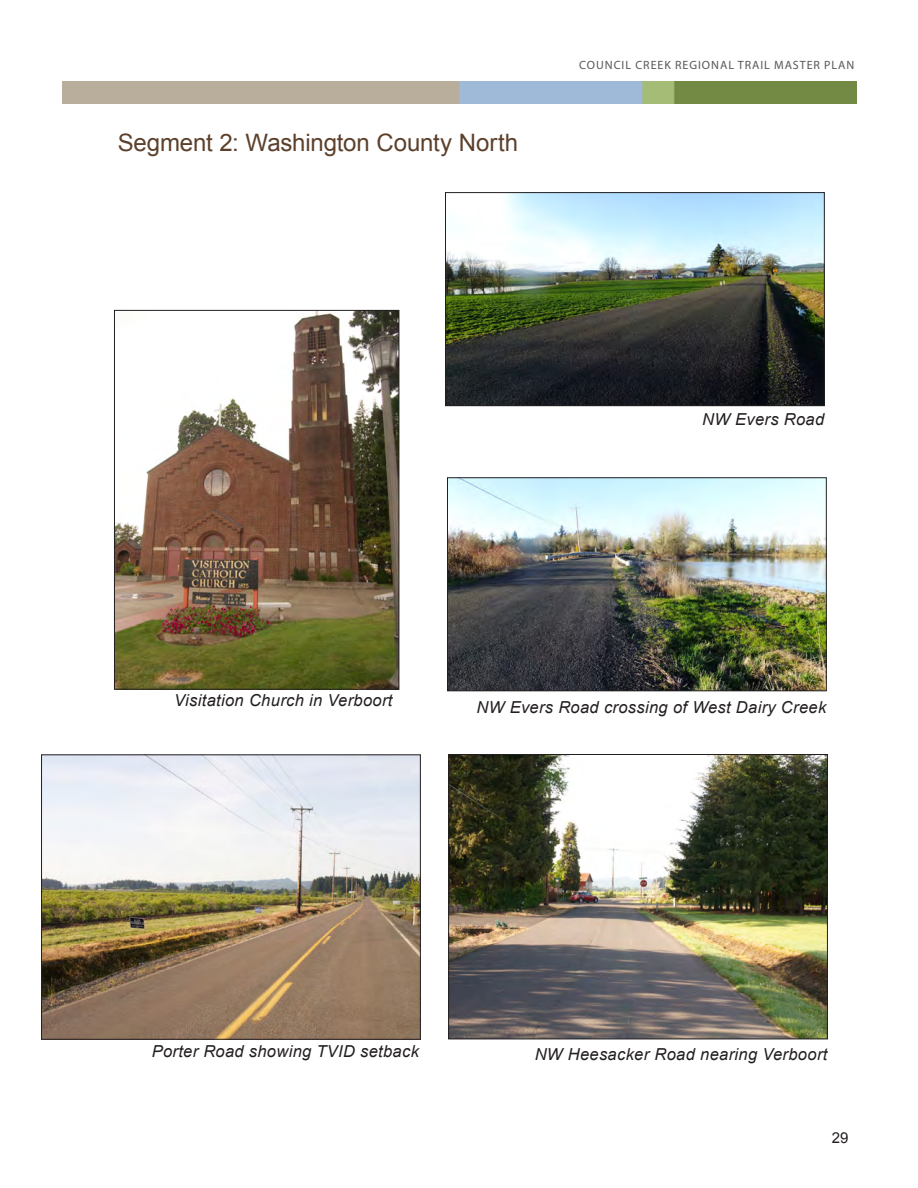
<style>
.page{position:relative;width:918px;height:1188px;background:#fff}
.page>*{position:absolute;margin:0;border:0;box-sizing:border-box;transform-origin:0 0}
.Heading_2_not_in_TOC{font:24px "Arial";letter-spacing:-.005em;color:#5c402b}
.Captions{font:italic 16.5px "Arial";letter-spacing:.02em;color:#231f20}
.t1{font:15px "Arial";color:#231f20}
.t2{font:12px "Myriad Pro";letter-spacing:.08em;color:#57585a}
</style>
<div class="page">
<img style="left:63px;top:82px;width:793px;height:22px">
<img style="left:116px;top:312px;width:281px;height:376px">
<div style="left:114px;top:310px;width:285px;height:380px;border:1px solid #231f20"></div>
<img style="left:449px;top:479px;width:376px;height:210px">
<div style="left:447px;top:477px;width:380px;height:214px;border:1px solid #231f20"></div>
<img style="left:447px;top:195px;width:375px;height:209px">
<div style="left:445px;top:193px;width:379px;height:213px;border:1px solid #231f20"></div>
<img style="left:451px;top:756px;width:374px;height:281px">
<div style="left:449px;top:754px;width:378px;height:285px;border:1px solid #231f20"></div>
<img style="left:43px;top:756px;width:376px;height:282px">
<div style="left:41px;top:754px;width:380px;height:286px;border:1px solid #231f20"></div>
<p class="Heading_2_not_in_TOC" style="left:118px;top:127px;width:402px">Segment 2: Washington County North</p>
<p class="t2" style="left:579px;top:58px;width:277px">COUNCIL CREEK REGIONAL TRAIL MASTER PLAN</p>
<p class="Captions" style="left:702px;top:408px;width:124px">NW Evers Road</p>
<p class="Captions" style="left:174px;top:690px;width:220px">Visitation Church in Verboort</p>
<p class="Captions" style="left:477px;top:696px;width:351px">NW Evers Road crossing of West Dairy Creek</p>
<p class="Captions" style="left:152px;top:1041px;width:269px">Porter Road showing TVID setback</p>
<p class="Captions" style="left:535px;top:1043px;width:294px">NW Heesacker Road nearing Verboort</p>
<p class="t1" style="left:832px;top:1128px;width:18px">29</p>
</div>
